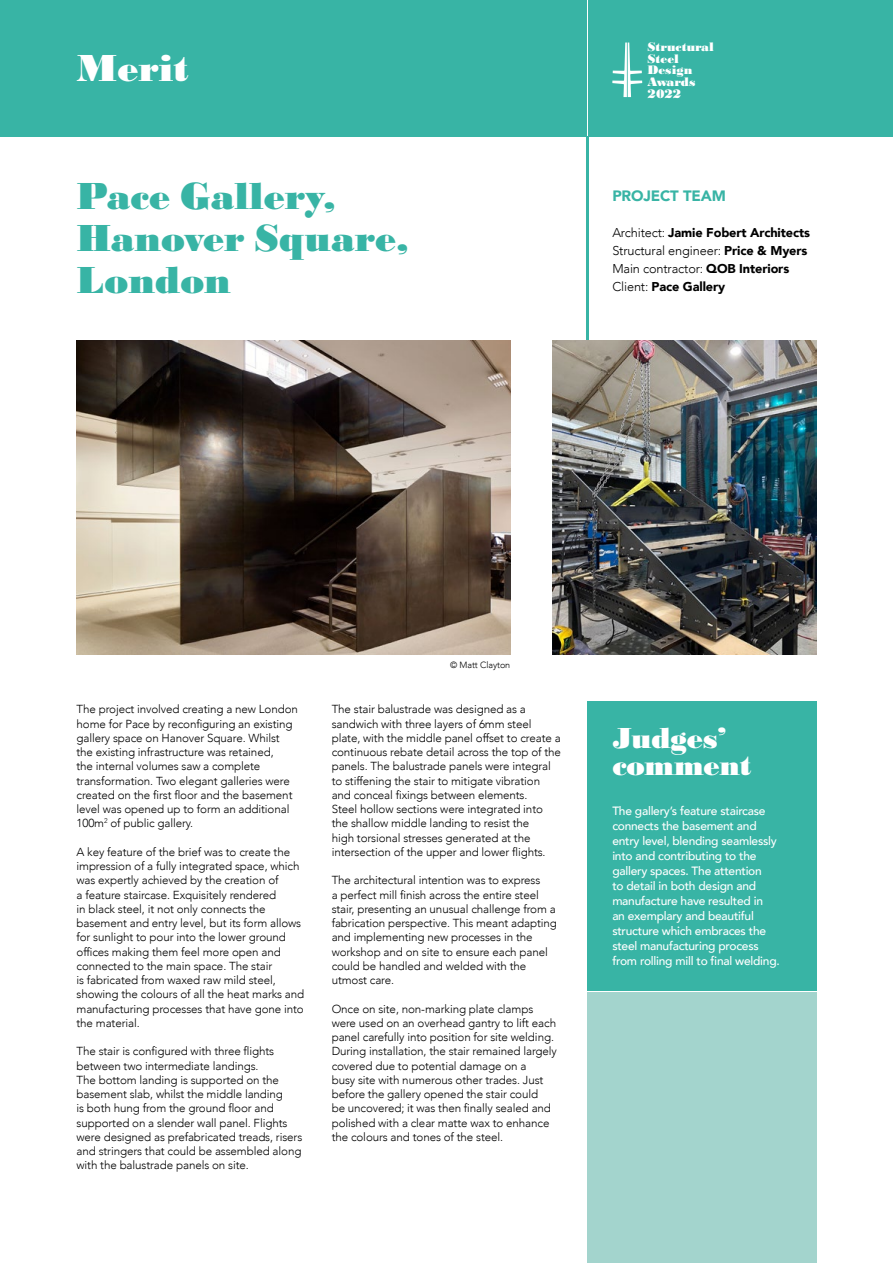
<style>
.page{position:relative;width:893px;height:1263px;background:#fff}
.page>*{position:absolute;margin:0;border:0;box-sizing:border-box;transform-origin:0 0}
.t1{font:700 expanded 39px/42px "Bodoni URW";color:#38b4a5}
.t2{font:700 expanded 39px "Bodoni URW";color:#fff}
.t3{font:700 expanded 30px/27px "Bodoni URW";letter-spacing:-.01em;color:#fff}
.t4{font:900 15px "Avenir";letter-spacing:-.01em;color:#38b4a5}
.t5{font:900 12.75px/18px "Avenir";letter-spacing:-.01em;color:#000}
.t6{font:700 expanded 12.75px/11.7px "Bodoni URW";color:#fff}
.t7{font:500 12px/15px "Avenir";letter-spacing:-.02em;color:#fff}
.t8{font:300 11.7px/14.2px "Avenir";letter-spacing:-.01em;color:#000}
.t9{font:300 9px "Avenir";letter-spacing:-.01em;color:#000}
.s1{font-weight:300}
</style>
<div class="page">
<div style="left:0;top:0;width:587px;height:136px;background:#38b4a5"></div>
<div style="left:589px;top:0;width:304px;height:136px;background:#38b4a5"></div>
<svg style="left:588px;top:43px;width:54px;height:54px"></svg>
<hr style="left:587px;top:136px;width:2px;height:204px;background:#38b4a5">
<div style="left:587px;top:702px;width:229px;height:289px;background:#38b4a5"></div>
<div style="left:587px;top:993px;width:229px;height:270px;background:#a3d4cd"></div>
<img style="left:77px;top:340px;width:433px;height:315px">
<img style="left:553px;top:340px;width:263px;height:315px">
<h1 class="t2" style="left:77px;top:46px;width:114px">Merit</h1>
<h1 class="t1" style="left:77px;top:176px;width:334px">Pace Gallery,<br>Hanover Square,<br>London</h1>
<p class="t6" style="left:622px;top:36px;width:68px;line-height:23.2px">Struc ural<br>Design</p>
<p class="t6" style="left:622px;top:76px;width:61px">Awards<br>2022022</p>
<p class="t6" style="left:647px;top:41px;width:68px">Structural<br>Steel<br>Design<br>Awards</p>
<p class="t4" style="left:612px;top:183px;width:115px">PROJECT TEAM</p>
<p class="t5" style="left:612px;top:223px;width:199px"><span class="s1">Architect:</span> Jamie Fobert Architects<br><span class="s1">Structural engineer:</span> Price &amp; Myers<br><span class="s1">Main contractor:</span> QOB Interiors<br><span class="s1">Client:</span> Pace Gallery</p>
<p class="t8" style="left:77px;top:702px;width:223px">The project involved creating a new London home for Pace by reconfiguring an existing gallery space on Hanover Square. Whilst the existing infrastructure was retained,<br>the internal volumes saw a complete transformation. Two elegant galleries were created on the first floor and the basement level was opened up to form an additional 100m<sup>2</sup> of public gallery.</p>
<p class="t8" style="left:77px;top:845px;width:229px">A key feature of the brief was to create the impression of a fully integrated space, which was expertly achieved by the creation of<br>a feature staircase. Exquisitely rendered<br>in black steel, it not only connects the basement and entry level, but its form allows for sunlight to pour into the lower ground offices making them feel more open and connected to the main space. The stair<br>is fabricated from waxed raw mild steel, showing the colours of all the heat marks and manufacturing processes that have gone into the material.</p>
<p class="t8" style="left:77px;top:1044px;width:227px">The stair is configured with three flights between two intermediate landings.<br>The bottom landing is supported on the basement slab, whilst the middle landing<br>is both hung from the ground floor and supported on a slender wall panel. Flights were designed as prefabricated treads, risers and stringers that could be assembled along with the balustrade panels on site.</p>
<p class="t9" style="left:450px;top:659px;width:62px">© Matt Clayton</p>
<p class="t8" style="left:332px;top:702px;width:231px">The stair balustrade was designed as a sandwich with three layers of 6mm steel plate, with the middle panel offset to create a continuous rebate detail across the top of the panels. The balustrade panels were integral to stiffening the stair to mitigate vibration and conceal fixings between elements.<br>Steel hollow sections were integrated into the shallow middle landing to resist the<br>high torsional stresses generated at the intersection of the upper and lower flights.</p>
<p class="t8" style="left:332px;top:873px;width:227px">The architectural intention was to express<br>a perfect mill finish across the entire steel stair, presenting an unusual challenge from a fabrication perspective. This meant adapting and implementing new processes in the workshop and on site to ensure each panel could be handled and welded with the utmost care.</p>
<p class="t8" style="left:332px;top:1001px;width:227px">Once on site, non-marking plate clamps were used on an overhead gantry to lift each panel carefully into position for site welding.<br>During installation, the stair remained largely covered due to potential damage on a<br>busy site with numerous other trades. Just before the gallery opened the stair could<br>be uncovered; it was then finally sealed and polished with a clear matte wax to enhance the colours and tones of the steel.</p>
<h2 class="t3" style="left:612px;top:725px;width:141px">Judges’ comment</h2>
<p class="t7" style="left:612px;top:803px;width:169px">The gallery’s feature staircase connects the basement and entry level, blending seamlessly into and contributing to the gallery spaces. The attention<br>to detail in both design and manufacture have resulted in<br>an exemplary and beautiful structure which embraces the steel manufacturing process from rolling mill to final welding.</p>
</div>
